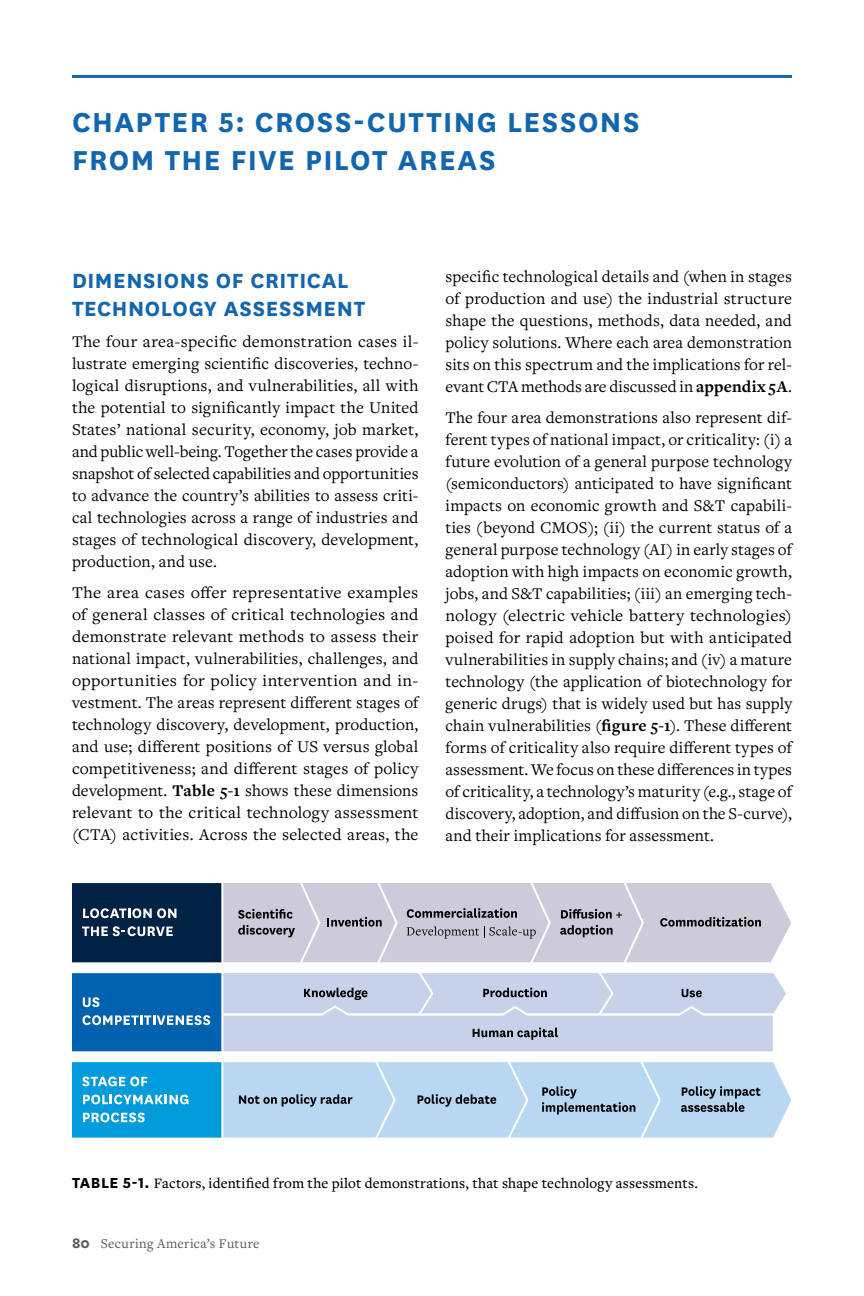
<style>
.page{position:relative;width:864px;height:1296px;background:#fff}
.page>*{position:absolute;margin:0;border:0;box-sizing:border-box;transform-origin:0 0}
.H1___Chapter_Title{font:700 32px/38px "National";letter-spacing:.045em;color:#1266af}
.H2___Sub_chapter{font:700 24px/28px "National";letter-spacing:.025em;color:#1266af}
.Body{font:17px/22px "Freight Text Pro";letter-spacing:.01em;color:#000;text-align:justify}
.Body-2{font:17px/22px "Freight Text Pro";letter-spacing:.01em;color:#000;text-align:justify;scale:1.05 1}
.t1{font:500 15px "Freight Text Pro";letter-spacing:.01em;color:#000}
.t2{font:14px "Freight Text Pro";letter-spacing:.03em;color:#58595b}
.s1{font-weight:700}
.s2{font-family:"National";font-weight:700;font-size:17px}
.s3{font-family:"National";font-weight:700;font-size:16px}
</style>
<div class="page">
<hr style="left:72px;top:75px;width:720px;height:3px;background:#1266af">
<svg style="left:72px;top:973px;width:714px;height:79px;background:#9db9db"></svg>
<svg style="left:72px;top:1062px;width:720px;height:76px;background:#93c7e6"></svg>
<svg style="left:72px;top:883px;width:719px;height:80px;background:#9fa5b5"></svg>
<h1 class="H1___Chapter_Title" style="left:72px;top:101px;width:569px">CHAPTER 5: CROSS-CUTTING LESSONS<br>FROM THE FIVE PILOT AREAS</h1>
<h2 class="H2___Sub_chapter" style="left:72px;top:265px;width:295px">DIMENSIONS OF CRITICAL<br>TECHNOLOGY ASSESSMENT</h2>
<p class="Body" style="left:72px;top:330px;width:348px">The four area-specific demonstration cases il&shy;lustrate emerging scientific discoveries, techno&shy;logical disruptions, and vulnerabilities, all with the potential to significantly impact the United States’ national security, economy, job market, and public well-being. Together the cases provide a snapshot of selected capabilities and opportunities to advance the country’s abilities to assess criti&shy;cal technologies across a range of industries and stages of technological discovery, development, production, and use.</p>
<p class="Body-2" style="left:72px;top:581px;width:332px">The area cases offer representative examples of general classes of critical technologies and demonstrate relevant methods to assess their national impact, vulnerabilities, challenges, and opportunities for policy intervention and in&shy;vestment. The areas represent different stages of technology discovery, development, production, and use; different positions of US versus global competitiveness; and different stages of policy development. <span class="s1">Table 5-1</span> shows these dimensions relevant to the critical technology assessment (CTA) activities. Across the selected areas, the</p>
<p class="Body" style="left:446px;top:265px;width:348px">specific technological details and (when in stages of production and use) the industrial structure shape the questions, methods, data needed, and policy solutions. Where each area demonstration sits on this spectrum and the implications for rel&shy;evant CTA methods are discussed in <span class="s1">appendix 5A</span>.</p>
<p class="Body" style="left:446px;top:406px;width:348px">The four area demonstrations also represent dif&shy;ferent types of national impact, or criticality: (i) a future evolution of a general purpose technology (semiconductors) anticipated to have significant impacts on economic growth and S&amp;T capabili&shy;ties (beyond CMOS); (ii) the current status of a general purpose technology (AI) in early stages of adoption with high impacts on economic growth, jobs, and S&amp;T capabilities; (iii) an emerging tech&shy;nology (electric vehicle battery technologies) poised for rapid adoption but with anticipated vulnerabilities in supply chains; and (iv) a mature technology (the application of biotechnology for generic drugs) that is widely used but has supply chain vulnerabilities (<span class="s1">figure 5-1</span>). These different forms of criticality also require different types of assessment. We focus on these differences in types of criticality, a technology’s maturity (e.g., stage of discovery, adoption, and diffusion on the S-curve), and their implications for assessment.</p>
<p class="t1" style="left:72px;top:1173px;width:627px"><span class="s2">TABLE 5-1.</span> Factors, identified from the pilot demonstrations, that shape technology assessments.</p>
<p class="t2" style="left:72px;top:1234px;width:189px"><span class="s3">80</span> Securing America’s Future</p>
</div>
